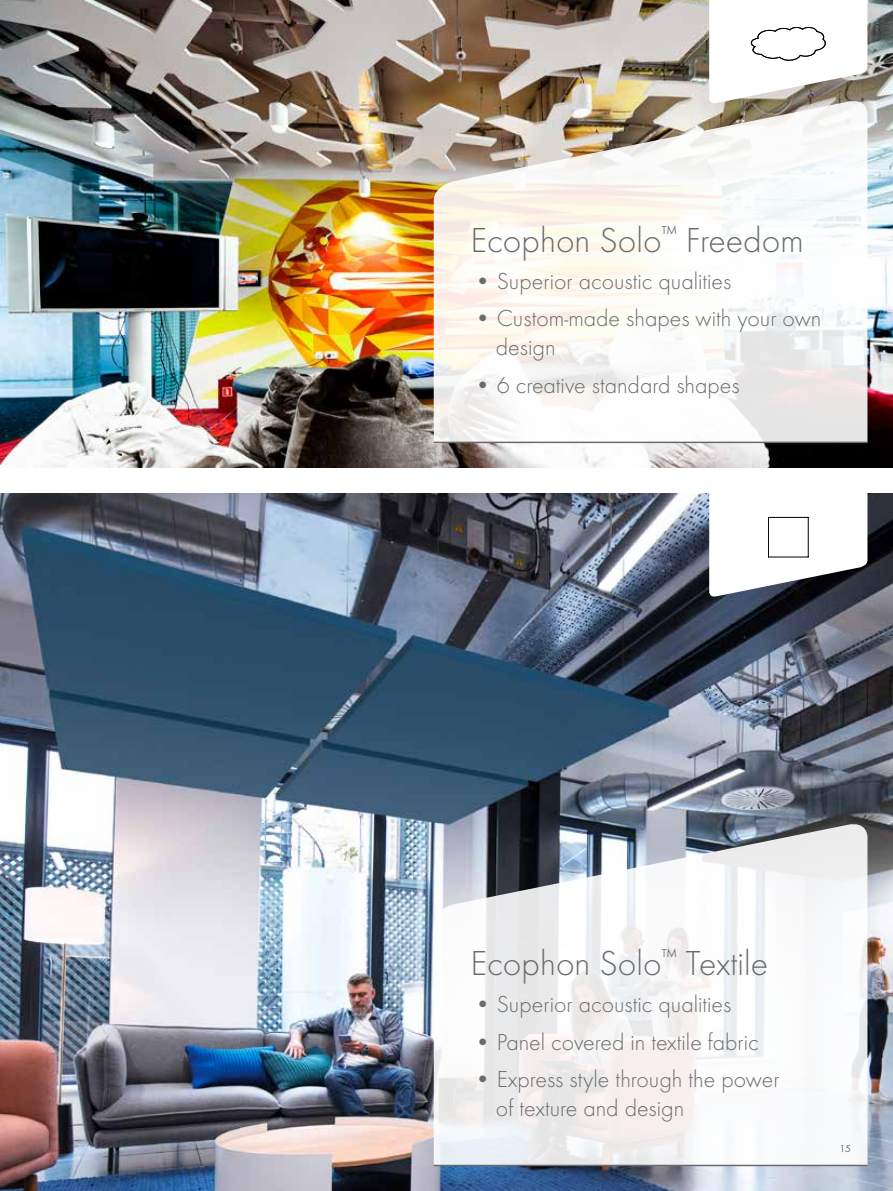
<style>
.page{position:relative;width:893px;height:1191px;background:#fff}
.page>*{position:absolute;margin:0;border:0;box-sizing:border-box;transform-origin:0 0}
.t1{font:300 36px "Futura";color:#6a6c6c}
.t2{font:300 24px/28.8px "Futura";color:#6a6c6c}
.t3{font:10.5px "Futura Boo";color:#6a6c6c}
</style>
<div class="page">
<img style="left:0;top:0;width:893px;height:468px">
<svg style="left:434px;top:100px;width:433px;height:341px"></svg>
<hr style="left:434px;top:441px;width:433px;height:2px;background:#6a6c6c">
<svg style="left:709px;top:0;width:158px;height:104px"></svg>
<img style="left:0;top:493px;width:893px;height:698px">
<svg style="left:434px;top:822px;width:433px;height:342px"></svg>
<hr style="left:434px;top:1164px;width:433px;height:2px;background:#6a6c6c">
<svg style="left:709px;top:493px;width:158px;height:105px"></svg>
<hr style="left:808px;top:517px;width:1px;height:40px;background:#000">
<hr style="left:768px;top:556px;width:40px;height:1px;background:#000">
<hr style="left:768px;top:517px;width:1px;height:40px;background:#000">
<hr style="left:768px;top:517px;width:40px;height:1px;background:#000">
<h1 class="t1" style="left:470px;top:219px;width:335px">Ecophon Solo<sup>™</sup> Freedom</h1>
<p class="t2" style="left:475px;top:267px;width:258px">• Superior acoustic qualities</p>
<p class="t2" style="left:496px;top:305px;width:327px;text-indent:-21px">• Custom-made shapes with your own design</p>
<p class="t2" style="left:475px;top:371px;width:267px">• 6 creative standard shapes</p>
<h1 class="t1" style="left:470px;top:942px;width:299px">Ecophon Solo<sup>™</sup> Textile</h1>
<p class="t2" style="left:475px;top:990px;width:258px">• Superior acoustic qualities</p>
<p class="t2" style="left:475px;top:1028px;width:286px">• Panel covered in textile fabric</p>
<p class="t2" style="left:496px;top:1065px;width:285px;text-indent:-21px">• Express style through the power of texture and design</p>
<p class="t3" style="left:839px;top:1142px;width:13px">15</p>
</div>
